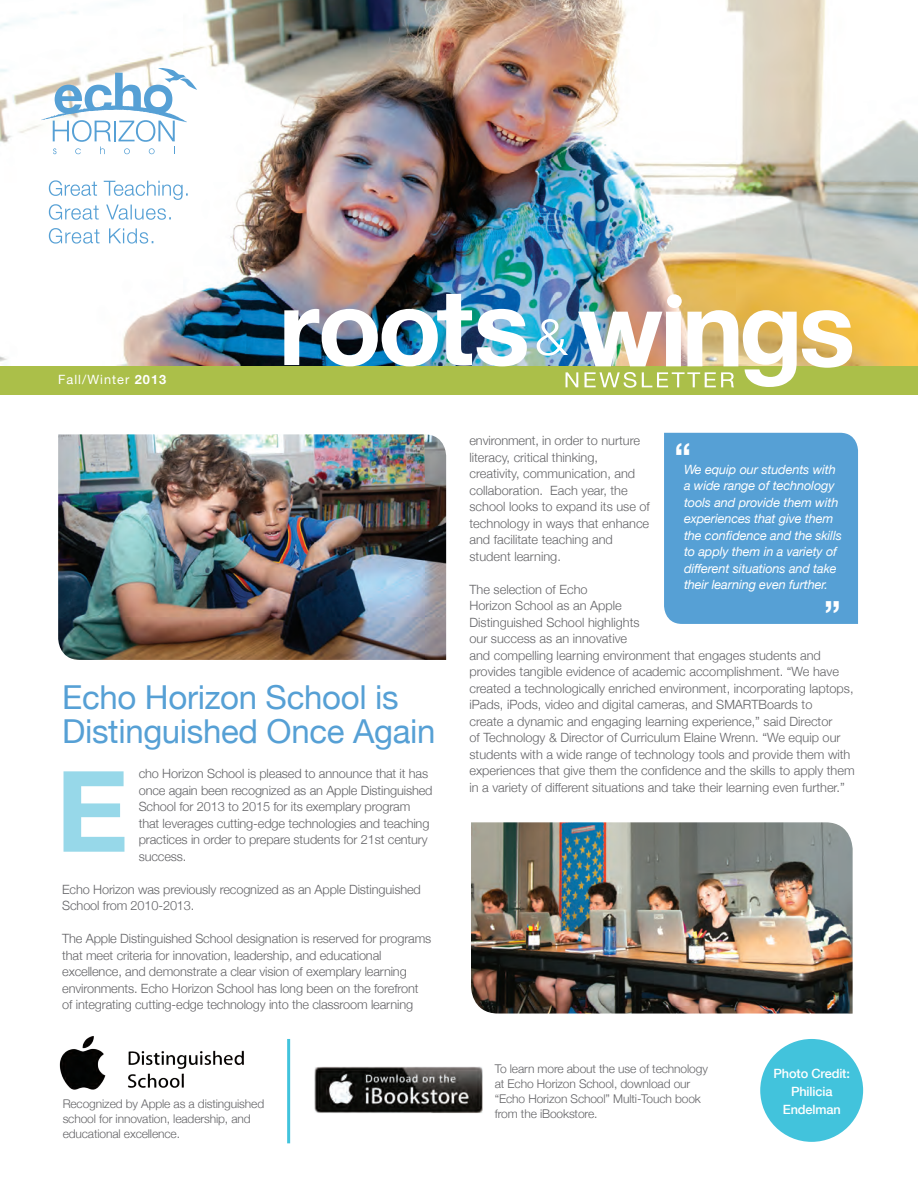
<style>
.page{position:relative;width:918px;height:1188px;background:#fff}
.page>*{position:absolute;margin:0;border:0;box-sizing:border-box;transform-origin:0 0}
.t1{font:700 112.5px "Helvetica Neue";color:#97d8e9}
.t2{font:700 36px "Helvetica Neue";color:#fff}
.t3{font:33px/34.5px "Helvetica Neue";letter-spacing:-.01em;color:#56a0d5}
.t4{font:300 12.75px/16.5px "Helvetica Neue";color:#636366}
.t5{font:italic 12.75px/16.5px "Helvetica Neue";letter-spacing:-.01em;color:#fff}
.t6{font:500 12.75px/18px "Helvetica Neue";letter-spacing:-.01em;color:#fff;text-align:center}
.t7{font:12.75px "Helvetica Neue";letter-spacing:.08em;color:#fff}
.t8{font:300 12px/15px "Helvetica Neue";letter-spacing:-.01em;color:#636366}
.s1{font-weight:700}
</style>
<div class="page">
<img style="left:59px;top:1036px;width:185px;height:54px">
<img style="left:0;top:0;width:918px;height:366px">
<div style="left:0;top:366px;width:918px;height:29px;background:#abbf49"></div>
<svg style="left:41px;top:67px;width:156px;height:87px"></svg>
<div style="left:664px;top:433px;width:194px;height:191px;background:#56a0d5"></div>
<img style="left:58px;top:434px;width:388px;height:226px">
<svg style="left:49px;top:228px;width:104px;height:16px"></svg>
<svg style="left:49px;top:180px;width:139px;height:40px"></svg>
<img style="left:471px;top:822px;width:382px;height:192px">
<hr style="left:287px;top:1039px;width:3px;height:104px;background:#42c3dc">
<img style="left:537px;top:310px;width:315px;height:78px">
<img style="left:284px;top:294px;width:243px;height:72px">
<div style="left:667px;top:294px;width:15px;height:14px;background:#fff;border-radius:50%"></div>
<img style="left:314px;top:1066px;width:169px;height:47px">
<div style="left:760px;top:1039px;width:103px;height:103px;background:#42c3dc;border-radius:50%"></div>
<p class="t7" style="left:58px;top:371px;width:110px">Fall/Winter <span class="s1">2013</span></p>
<h3 class="t3" style="left:62px;top:682px;width:375px">Echo Horizon School is<br>Distinguished Once Again</h3>
<p class="t4" style="left:139px;top:765px;width:295px">cho Horizon School is pleased to announce that it has once again been recognized as an Apple Distinguished School for 2013 to 2015 for its exemplary program that leverages cutting-edge technologies and teaching practices in order to prepare students for 21st century success.</p>
<p class="t4" style="left:62px;top:880px;width:360px">Echo Horizon was previously recognized as an Apple Distinguished<br>School from 2010-2013.</p>
<p class="t4" style="left:62px;top:930px;width:371px">The Apple Distinguished School designation is reserved for programs that meet criteria for innovation, leadership, and educational excellence, and demonstrate a clear vision of exemplary learning environments. Echo Horizon School has long been on the forefront of integrating cutting-edge technology into the classroom learning</p>
<h1 class="t1" style="left:56px;top:723px;width:74px">E</h1>
<p class="t8" style="left:63px;top:1095px;width:203px">Recognized by Apple as a distinguished school for innovation, leadership, and educational excellence.</p>
<p class="t4" style="left:470px;top:432px;width:182px">environment, in order to nurture literacy, critical thinking, creativity, communication, and collaboration. Each year, the school looks to expand its use of technology in ways that enhance and facilitate teaching and student learning.</p>
<p class="t4" style="left:470px;top:580px;width:387px">The selection of Echo<br>Horizon School as an Apple<br>Distinguished School highlights<br>our success as an innovative<br>and compelling learning environment that engages students and provides tangible evidence of academic accomplishment. “We have created a technologically enriched environment, incorporating laptops, iPads, iPods, video and digital cameras, and SMARTBoards to<br>create a dynamic and engaging learning experience,” said Director<br>of Technology &amp; Director of Curriculum Elaine Wrenn. “We equip our students with a wide range of technology tools and provide them with experiences that give them the confidence and the skills to apply them in a variety of different situations and take their learning even further.”</p>
<h2 class="t2" style="left:674px;top:428px;width:18px">“</h2>
<p class="t5" style="left:684px;top:462px;width:159px">We equip our students with a wide range of technology tools and provide them with experiences that give them the confidence and the skills to apply them in a variety of different situations and take their learning even further.</p>
<h2 class="t2" style="left:824px;top:586px;width:18px">”</h2>
<p class="t8" style="left:495px;top:1060px;width:215px">To learn more about the use of technology at Echo Horizon School, download our “Echo Horizon School” Multi-Touch book from the iBookstore.</p>
<p class="t6" style="left:774px;top:1064px;width:78px">Photo Credit:<br>Philicia<br>Endelman</p>
</div>
